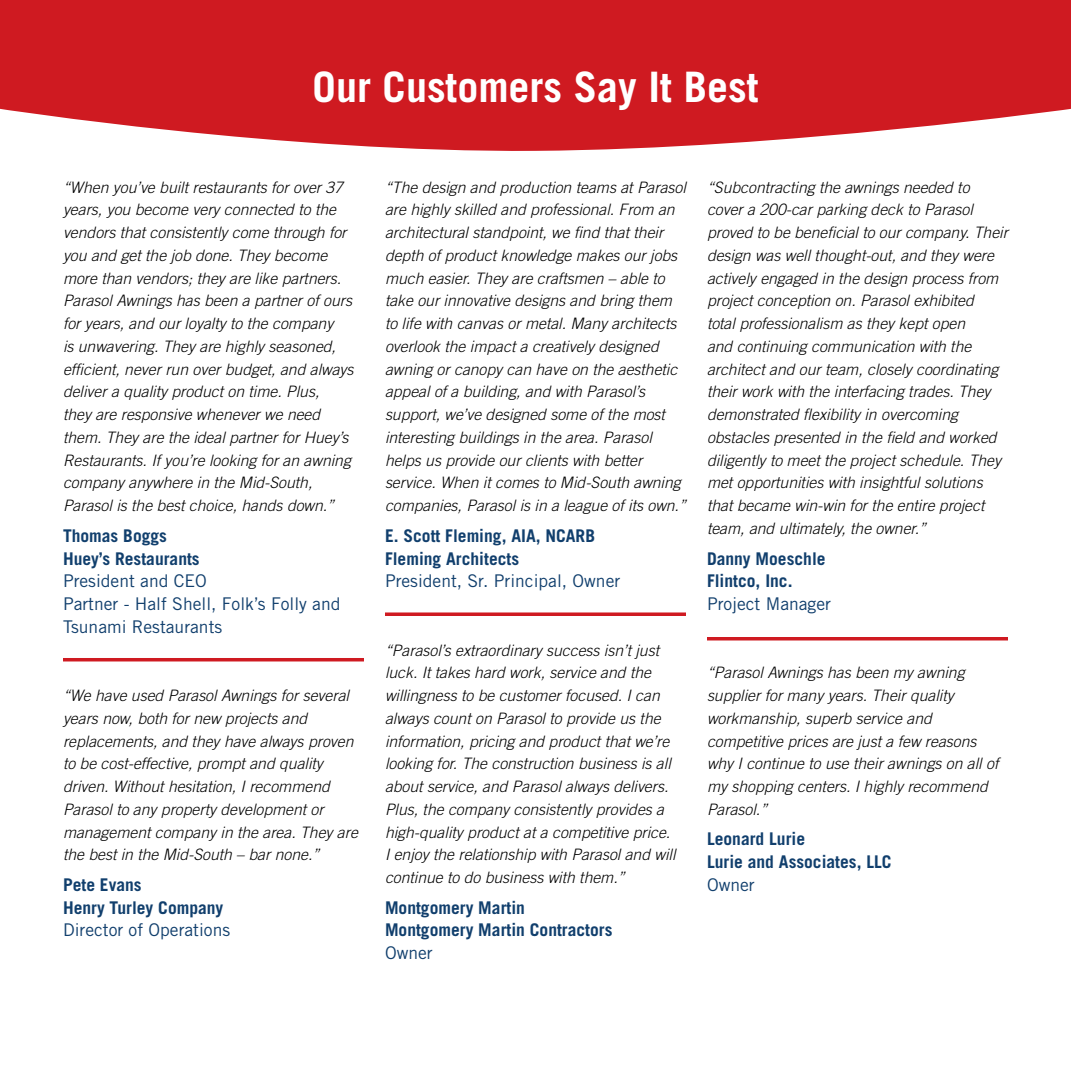
<style>
.page{position:relative;width:1071px;height:1071px;background:#fff}
.page>*{position:absolute;margin:0;border:0;box-sizing:border-box;transform-origin:0 0}
.t1{font:700 42px "Trade Gothic";color:#fff}
.t2{font:700 17.5px/22.8px "Trade Gothic";color:#113f6d}
.t3{font:17.5px/22.8px "Trade Gothic";color:#113f6d}
.t4{font:italic 300 15.75px/22.8px "Trade Gothic";color:#000}
</style>
<div class="page">
<svg style="left:0;top:0;width:1071px;height:151px;background:#d33137"></svg>
<hr style="left:63px;top:658px;width:301px;height:3px;background:#cf1a21">
<svg style="left:385px;top:612px;width:301px;height:4px"></svg>
<hr style="left:707px;top:637px;width:301px;height:3px;background:#cf1a21">
<h1 class="t1" style="left:313px;top:62px;width:447px">Our Customers Say It Best</h1>
<p class="t4" style="left:63px;top:175px;width:292px">“When you’ve built restaurants for over 37 years, you become very connected to the vendors that consistently come through for you and get the job done. They become more than vendors; they are like partners.<br>Parasol Awnings has been a partner of ours for years, and our loyalty to the company<br>is unwavering. They are highly seasoned, efficient, never run over budget, and always deliver a quality product on time. Plus,<br>they are responsive whenever we need them. They are the ideal partner for Huey’s Restaurants. If you’re looking for an awning company anywhere in the Mid-South, Parasol is the best choice, hands down.”</p>
<p class="t2" style="left:63px;top:524px;width:138px">Thomas Boggs<br>Huey’s Restaurants</p>
<p class="t3" style="left:63px;top:569px;width:279px">President and CEO<br>Partner - Half Shell, Folk’s Folly and<br>Tsunami Restaurants</p>
<p class="t4" style="left:63px;top:684px;width:296px">“We have used Parasol Awnings for several years now, both for new projects and replacements, and they have always proven to be cost-effective, prompt and quality driven. Without hesitation, I recommend Parasol to any property development or management company in the area. They are the best in the Mid-South – bar none.”</p>
<p class="t2" style="left:63px;top:873px;width:162px">Pete Evans<br>Henry Turley Company</p>
<p class="t3" style="left:63px;top:919px;width:169px">Director of Operations</p>
<p class="t4" style="left:385px;top:175px;width:303px">“The design and production teams at Parasol are highly skilled and professional. From an architectural standpoint, we find that their depth of product knowledge makes our jobs much easier. They are craftsmen – able to take our innovative designs and bring them to life with canvas or metal. Many architects overlook the impact a creatively designed awning or canopy can have on the aesthetic appeal of a building, and with Parasol’s support, we’ve designed some of the most interesting buildings in the area. Parasol helps us provide our clients with better service. When it comes to Mid-South awning companies, Parasol is in a league of its own.”</p>
<p class="t2" style="left:385px;top:524px;width:201px">E. Scott Fleming, AIA, NCARB<br>Fleming Architects</p>
<p class="t3" style="left:385px;top:569px;width:237px">President, Sr. Principal, Owner</p>
<p class="t4" style="left:385px;top:638px;width:292px">“Parasol’s extraordinary success isn’t just luck. It takes hard work, service and the willingness to be customer focused. I can always count on Parasol to provide us the information, pricing and product that we’re looking for. The construction business is all about service, and Parasol always delivers.<br>Plus, the company consistently provides a high-quality product at a competitive price.<br>I enjoy the relationship with Parasol and will continue to do business with them.”</p>
<p class="t2" style="left:385px;top:896px;width:229px">Montgomery Martin<br>Montgomery Martin Contractors</p>
<p class="t3" style="left:385px;top:941px;width:49px">Owner</p>
<p class="t4" style="left:707px;top:175px;width:302px">“Subcontracting the awnings needed to cover a 200-car parking deck to Parasol proved to be beneficial to our company. Their design was well thought-out, and they were actively engaged in the design process from project conception on. Parasol exhibited<br>total professionalism as they kept open<br>and continuing communication with the architect and our team, closely coordinating their work with the interfacing trades. They demonstrated flexibility in overcoming obstacles presented in the field and worked diligently to meet the project schedule. They met opportunities with insightful solutions that became win-win for the entire project team, and ultimately, the owner.”</p>
<p class="t2" style="left:707px;top:547px;width:120px">Danny Moeschle<br>Flintco, Inc.</p>
<p class="t3" style="left:707px;top:592px;width:125px">Project Manager</p>
<p class="t4" style="left:707px;top:661px;width:293px">“Parasol Awnings has been my awning supplier for many years. Their quality workmanship, superb service and competitive prices are just a few reasons why I continue to use their awnings on all of my shopping centers. I highly recommend Parasol.”</p>
<p class="t2" style="left:707px;top:828px;width:184px">Leonard Lurie<br>Lurie and Associates, LLC</p>
<p class="t3" style="left:707px;top:873px;width:49px">Owner</p>
</div>
